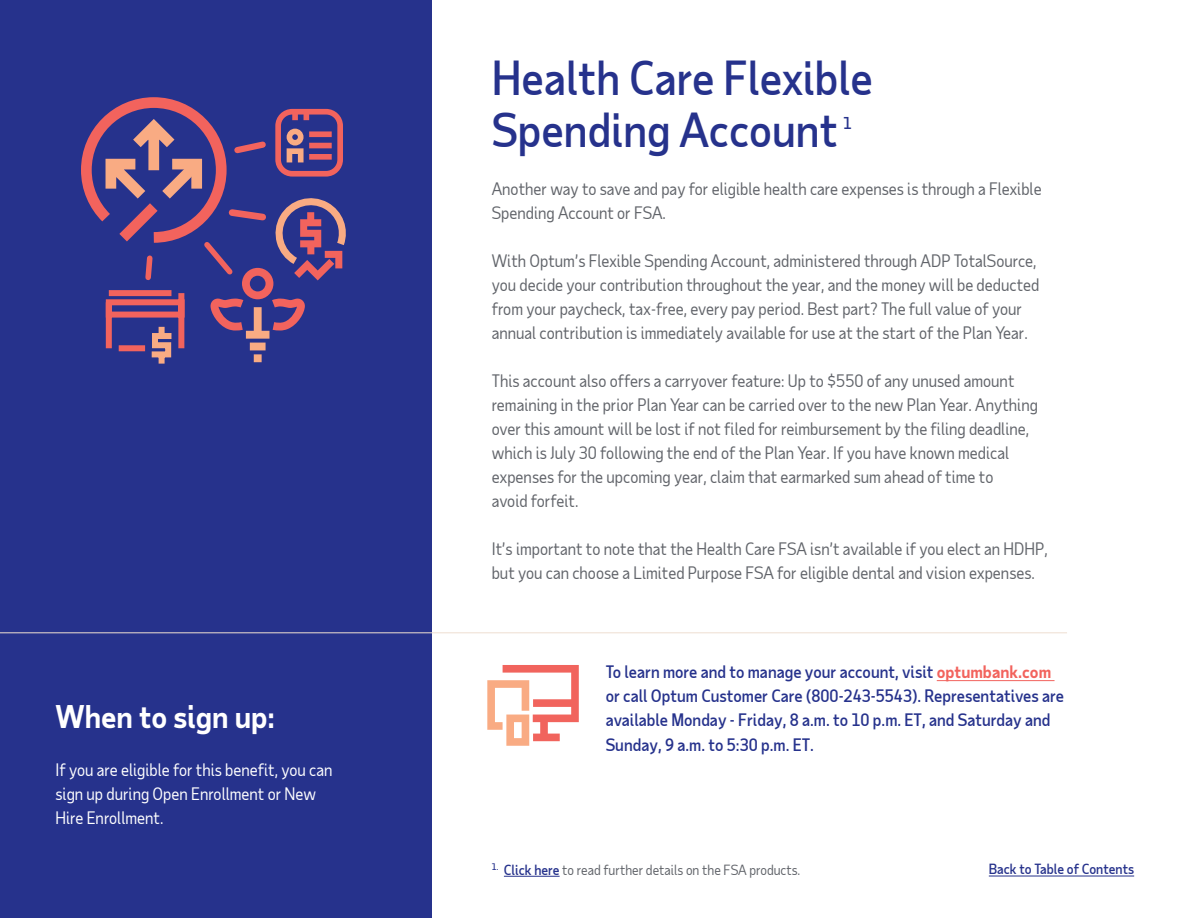
<style>
.page{position:relative;width:1188px;height:918px;background:#fff}
.page>*{position:absolute;margin:0;border:0;box-sizing:border-box;transform-origin:0 0}
.t1{font:500 45px/52.5px "Taub Sans";color:#26328c}
.t2{font:700 30px "Taub Sans";color:#fff}
.t3{font:16.5px/24px "Taub Sans";color:#61646a}
.t4{font:500 16.5px/24px "Taub Sans";color:#26328c}
.t5{font:16.5px/24px "Taub Sans";color:#fff}
.t6{font:500 15.75px "Taub Sans";color:#26328c}
.t7{font:13.5px "Taub Sans";color:#61646a}
.t8{font:500 13.5px "Taub Sans";color:#26328c}
.s1{font-weight:700;color:#f2635d}
.s2{font-weight:500;color:#26328c}
</style>
<div class="page">
<div style="left:0;top:0;width:432px;height:918px;background:#26328c"></div>
<hr style="left:937px;top:680px;width:118px;height:1px;background:#f2635d">
<svg style="left:487px;top:665px;width:92px;height:81px"></svg>
<hr style="left:0;top:632px;width:1067px;height:1px;background:#efdfd1">
<svg style="left:81px;top:97px;width:265px;height:267px"></svg>
<hr style="left:989px;top:876px;width:145px;height:1px;background:#26328c">
<hr style="left:504px;top:876px;width:56px;height:1px;background:#26328c">
<h2 class="t2" style="left:56px;top:697px;width:221px">When to sign up:</h2>
<p class="t5" style="left:56px;top:757px;width:279px">If you are eligible for this benefit, you can sign up during Open Enrollment or New<br>Hire Enrollment.</p>
<h1 class="t1" style="left:492px;top:50px;width:383px">Health Care Flexible<br>Spending Account</h1>
<p class="t6" style="left:843px;top:113px;width:10px">1</p>
<p class="t3" style="left:492px;top:176px;width:551px">Another way to save and pay for eligible health care expenses is through a Flexible<br>Spending Account or FSA.</p>
<p class="t3" style="left:492px;top:248px;width:549px">With Optum’s Flexible Spending Account, administered through ADP TotalSource, you decide your contribution throughout the year, and the money will be deducted from your paycheck, tax-free, every pay period. Best part? The full value of your annual contribution is immediately available for use at the start of the Plan Year.</p>
<p class="t3" style="left:492px;top:369px;width:548px">This account also offers a carryover feature: Up to $550 of any unused amount remaining in the prior Plan Year can be carried over to the new Plan Year. Anything over this amount will be lost if not filed for reimbursement by the filing deadline, which is July 30 following the end of the Plan Year. If you have known medical expenses for the upcoming year, claim that earmarked sum ahead of time to<br>avoid forfeit.</p>
<p class="t3" style="left:492px;top:537px;width:558px">It’s important to note that the Health Care FSA isn’t available if you elect an HDHP, but you can choose a Limited Purpose FSA for eligible dental and vision expenses.</p>
<p class="t4" style="left:606px;top:660px;width:460px">To learn more and to manage your account, visit <span class="s1">optumbank.com </span>or call Optum Customer Care (800-243-5543). Representatives are available Monday - Friday, 8 a.m. to 10 p.m. ET, and Saturday and Sunday, 9 a.m. to 5:30 p.m. ET.</p>
<p class="t7" style="left:492px;top:861px;width:310px"><sup>1</sup><sup>.</sup> <span class="s2">Click here</span> to read further details on the FSA products.</p>
<p class="t8" style="left:989px;top:860px;width:147px">Back to Table of Contents</p>
</div>
